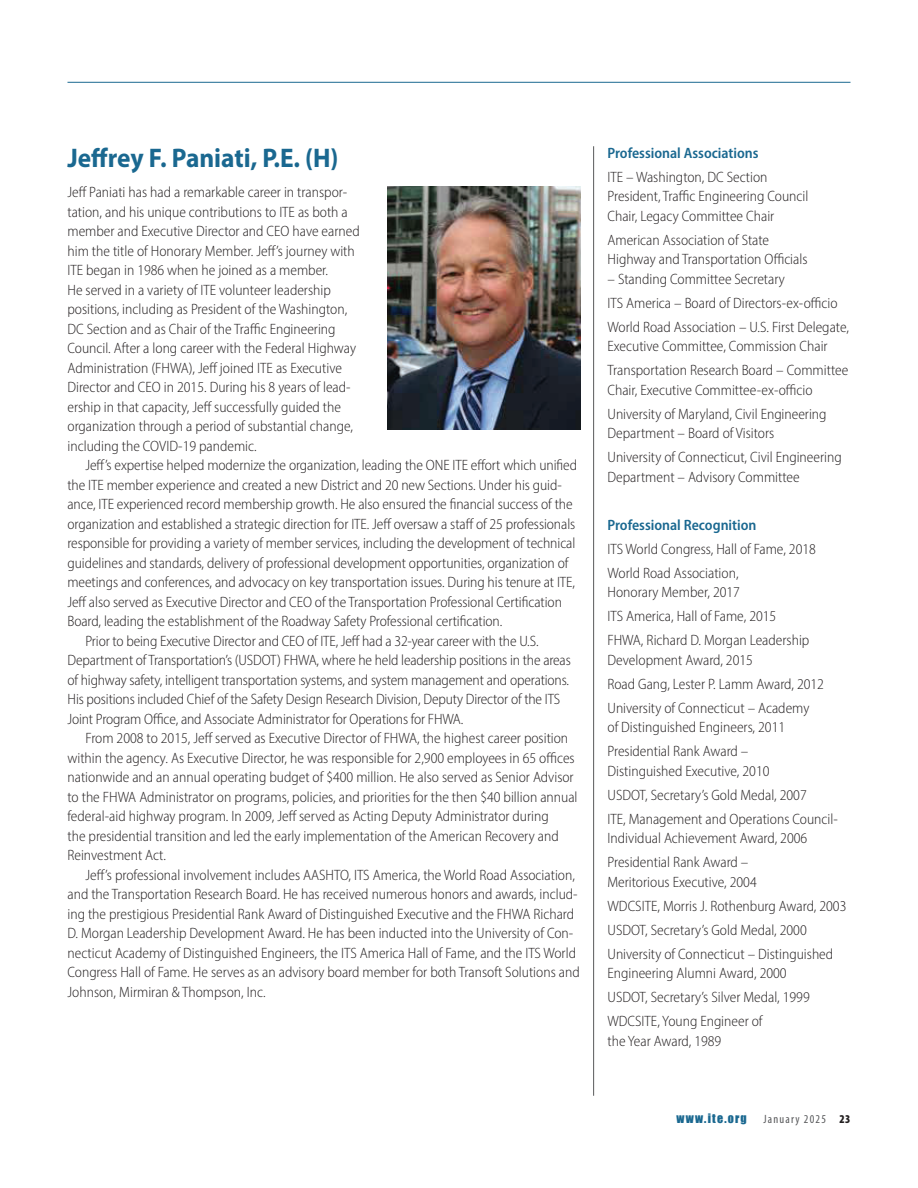
<style>
.page{position:relative;width:918px;height:1188px;background:#fff}
.page>*{position:absolute;margin:0;border:0;box-sizing:border-box;transform-origin:0 0}
.t1{font:700 27px "Myriad Pro";color:#1a6890;scale:.94 1}
.t2{font:300 semi-condensed 15px/24px "Myriad Pro";color:#231f20}
.t3{font:600 semi-condensed 15px "Myriad Pro";color:#1a6890}
.t4{font:condensed 12px "Myriad Pro";letter-spacing:.1em;color:#58595b}
.t5{font:12px "Impact";letter-spacing:.1em;color:#1a6890}
.s1{font-weight:900;color:#231f20}
</style>
<div class="page">
<hr style="left:68px;top:82px;width:783px;height:1px;background:#1a6890">
<hr style="left:593px;top:146px;width:1px;height:950px;background:#58595b">
<img style="left:387px;top:187px;width:193px;height:243px">
<h1 class="t1" style="left:68px;top:141px;width:290px">Jeffrey F. Paniati, P.E. (H)</h1>
<p class="t2" style="left:68px;top:184px;width:294px;line-height:19.5px">Jeff Paniati has had a remarkable career in transpor&shy;tation, and his unique contributions to ITE as both a member and Executive Director and CEO have earned him the title of Honorary Member. Jeff’s journey with ITE began in 1986 when he joined as a member.<br>He served in a variety of ITE volunteer leadership positions, including as President of the Washington, DC Section and as Chair of the Traffic Engineering Council. After a long career with the Federal Highway Administration (FHWA), Jeff joined ITE as Executive Director and CEO in 2015. During his 8 years of lead&shy;ership in that capacity, Jeff successfully guided the organization through a period of substantial change, including the COVID-19 pandemic.</p>
<p class="t2" style="left:86px;top:454px;width:493px">Jeff’s expertise helped modernize the organization, leading the ONE ITE effort which unified</p>
<p class="t2" style="left:68px;top:474px;width:496px">the ITE member experience and created a new District and 20 new Sections. Under his guid-</p>
<p class="t2" style="left:68px;top:493px;width:507px">ance, ITE experienced record membership growth. He also ensured the financial success of the</p>
<p class="t2" style="left:68px;top:513px;width:509px">organization and established a strategic direction for ITE. Jeff oversaw a staff of 25 professionals</p>
<p class="t2" style="left:68px;top:532px;width:509px">responsible for providing a variety of member services, including the development of technical</p>
<p class="t2" style="left:68px;top:552px;width:503px">guidelines and standards, delivery of professional development opportunities, organization of</p>
<p class="t2" style="left:68px;top:571px;width:509px">meetings and conferences, and advocacy on key transportation issues. During his tenure at ITE,</p>
<p class="t2" style="left:68px;top:591px;width:496px">Jeff also served as Executive Director and CEO of the Transportation Professional Certification</p>
<p class="t2" style="left:68px;top:610px;width:436px">Board, leading the establishment of the Roadway Safety Professional certification.</p>
<p class="t2" style="left:86px;top:630px;width:455px">Prior to being Executive Director and CEO of ITE, Jeff had a 32-year career with the U.S.</p>
<p class="t2" style="left:68px;top:649px;width:505px">Department of Transportation’s (USDOT) FHWA, where he held leadership positions in the areas</p>
<p class="t2" style="left:68px;top:669px;width:503px">of highway safety, intelligent transportation systems, and system management and operations.</p>
<p class="t2" style="left:68px;top:688px;width:494px">His positions included Chief of the Safety Design Research Division, Deputy Director of the ITS</p>
<p class="t2" style="left:68px;top:708px;width:397px">Joint Program Office, and Associate Administrator for Operations for FHWA.</p>
<p class="t2" style="left:86px;top:727px;width:484px">From 2008 to 2015, Jeff served as Executive Director of FHWA, the highest career position</p>
<p class="t2" style="left:68px;top:747px;width:509px">within the agency. As Executive Director, he was responsible for 2,900 employees in 65 offices</p>
<p class="t2" style="left:68px;top:766px;width:508px">nationwide and an annual operating budget of $400 million. He also served as Senior Advisor</p>
<p class="t2" style="left:68px;top:786px;width:512px">to the FHWA Administrator on programs, policies, and priorities for the then $40 billion annual</p>
<p class="t2" style="left:68px;top:805px;width:483px">federal-aid highway program. In 2009, Jeff served as Acting Deputy Administrator during</p>
<p class="t2" style="left:68px;top:825px;width:493px">the presidential transition and led the early implementation of the American Recovery and</p>
<p class="t2" style="left:68px;top:844px;width:100px">Reinvestment Act.</p>
<p class="t2" style="left:86px;top:864px;width:491px">Jeff’s professional involvement includes AASHTO, ITS America, the World Road Association,</p>
<p class="t2" style="left:68px;top:883px;width:512px">and the Transportation Research Board. He has received numerous honors and awards, includ-</p>
<p class="t2" style="left:68px;top:903px;width:508px">ing the prestigious Presidential Rank Award of Distinguished Executive and the FHWA Richard</p>
<p class="t2" style="left:68px;top:922px;width:507px">D. Morgan Leadership Development Award. He has been inducted into the University of Con-</p>
<p class="t2" style="left:68px;top:942px;width:510px">necticut Academy of Distinguished Engineers, the ITS America Hall of Fame, and the ITS World</p>
<p class="t2" style="left:68px;top:961px;width:514px">Congress Hall of Fame. He serves as an advisory board member for both Transoft Solutions and</p>
<p class="t2" style="left:68px;top:981px;width:200px">Johnson, Mirmiran &amp; Thompson, Inc.</p>
<p class="t3" style="left:608px;top:147px;width:153px">Professional Associations</p>
<p class="t2" style="left:608px;top:168px;width:202px;line-height:19.5px">ITE – Washington, DC Section<br>President, Traffic Engineering Council<br>Chair, Legacy Committee Chair</p>
<p class="t2" style="left:608px;top:231px;width:202px;line-height:19.5px">American Association of State<br>Highway and Transportation Officials</p>
<p class="t2" style="left:608px;top:268px;width:243px">– Standing Committee Secretary<br>ITS America – Board of Directors-ex-officio<br>World Road Association – U.S. First Delegate,</p>
<p class="t2" style="left:608px;top:335px;width:242px">Executive Committee, Commission Chair<br>Transportation Research Board – Committee</p>
<p class="t2" style="left:608px;top:379px;width:221px">Chair, Executive Committee-ex-officio<br>University of Maryland, Civil Engineering</p>
<p class="t2" style="left:608px;top:422px;width:236px">Department – Board of Visitors<br>University of Connecticut, Civil Engineering</p>
<p class="t2" style="left:608px;top:466px;width:194px">Department – Advisory Committee</p>
<p class="t3" style="left:608px;top:519px;width:151px">Professional Recognition</p>
<p class="t2" style="left:608px;top:538px;width:210px">ITS World Congress, Hall of Fame, 2018<br>World Road Association,</p>
<p class="t2" style="left:608px;top:581px;width:203px">Honorary Member, 2017<br>ITS America, Hall of Fame, 2015<br>FHWA, Richard D. Morgan Leadership</p>
<p class="t2" style="left:608px;top:649px;width:218px">Development Award, 2015<br>Road Gang, Lester P. Lamm Award, 2012<br>University of Connecticut – Academy</p>
<p class="t2" style="left:608px;top:716px;width:179px">of Distinguished Engineers, 2011<br>Presidential Rank Award –</p>
<p class="t2" style="left:608px;top:760px;width:232px">Distinguished Executive, 2010<br>USDOT, Secretary’s Gold Medal, 2007<br>ITE, Management and Operations Council-</p>
<p class="t2" style="left:608px;top:827px;width:201px">Individual Achievement Award, 2006<br>Presidential Rank Award –</p>
<p class="t2" style="left:608px;top:871px;width:240px">Meritorious Executive, 2004<br>WDCSITE, Morris J. Rothenburg Award, 2003<br>USDOT, Secretary’s Gold Medal, 2000<br>University of Connecticut – Distinguished</p>
<p class="t2" style="left:608px;top:962px;width:204px">Engineering Alumni Award, 2000<br>USDOT, Secretary’s Silver Medal, 1999<br>WDCSITE, Young Engineer of</p>
<p class="t2" style="left:608px;top:1030px;width:115px">the Year Award, 1989</p>
<p class="t5" style="left:677px;top:1111px;width:72px">WWW.ITE.ORG</p>
<p class="t4" style="left:763px;top:1112px;width:89px">January 2025 <span class="s1">23</span></p>
</div>
